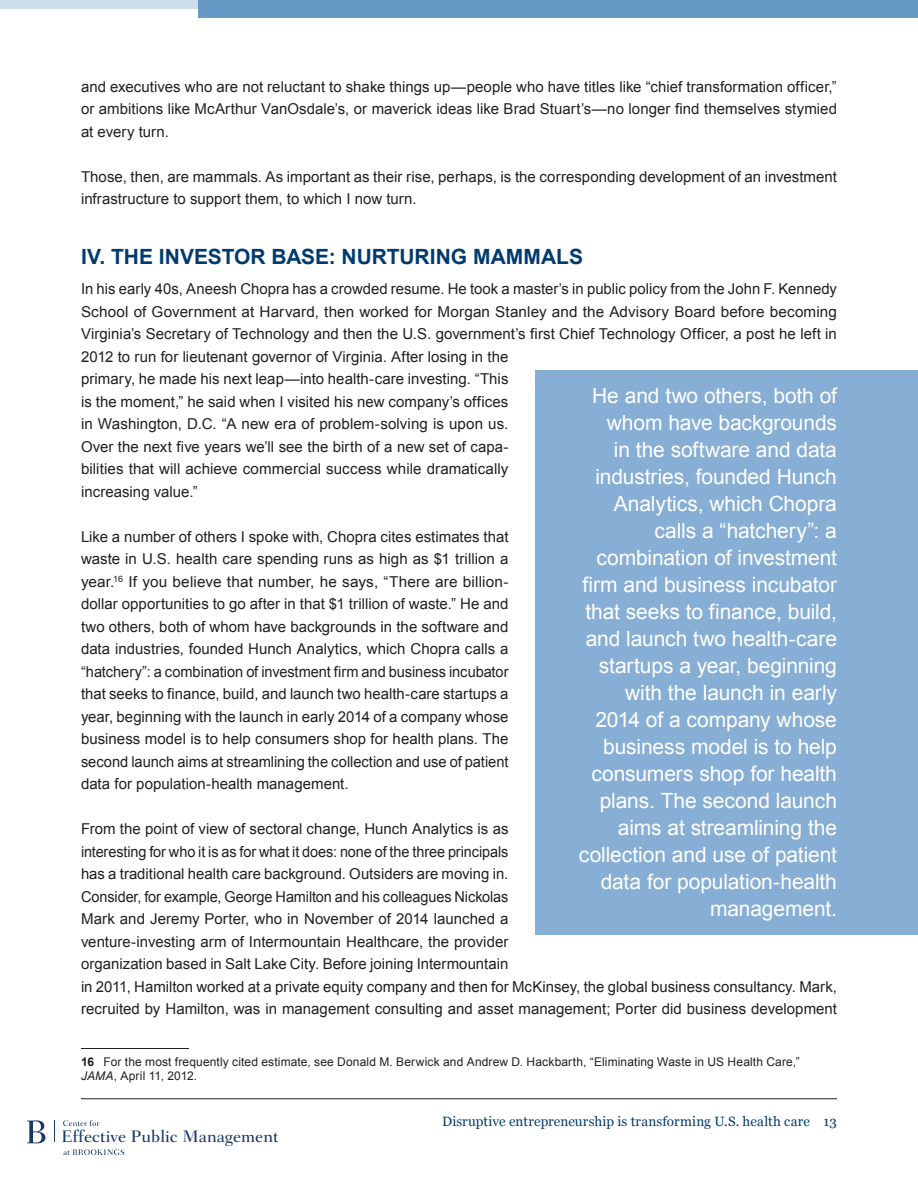
<style>
.page{position:relative;width:918px;height:1188px;background:#fff}
.page>*{position:absolute;margin:0;border:0;box-sizing:border-box;transform-origin:0 0}
.PullQuoteonLeftSide{font:21px/27px "Arial";letter-spacing:-.005em;color:#fff;text-align:right}
.Blue_Section_Header{font:700 21px "Arial";color:#003b70}
.t1{font:500 16.95px "Fairfield LT Std";color:#183867}
.BodyText{font:15px/22.5px "Arial";color:#231f20}
.t2{font:13.5px "Georgia";letter-spacing:.01em;color:#003b70}
.t3{font:12px/13.5px "Arial";letter-spacing:.01em;color:#231f20}
.s1{font-weight:700}
.s2{font-style:italic}
</style>
<div class="page">
<svg style="left:63px;top:1120px;width:36px;height:6px"></svg>
<svg style="left:63px;top:1149px;width:61px;height:6px"></svg>
<svg style="left:54px;top:1120px;width:1px;height:22px"></svg>
<svg style="left:27px;top:1120px;width:18px;height:23px"></svg>
<hr style="left:81px;top:1098px;width:756px;height:1px;background:#231f20">
<div style="left:198px;top:0;width:720px;height:18px;background:#6799c7"></div>
<div style="left:0;top:0;width:198px;height:9px;background:#cddeea"></div>
<hr style="left:81px;top:1048px;width:108px;height:1px;background:#231f20">
<div style="left:536px;top:370px;width:382px;height:564px;background:#87aed4"></div>
<p class="BodyText" style="left:81px;top:76px;width:758px;text-align:justify">and executives who are not reluctant to shake things up—people who have titles like “chief transformation officer,” or ambitions like McArthur VanOsdale’s, or maverick ideas like Brad Stuart’s—no longer find themselves stymied at every turn.</p>
<p class="BodyText" style="left:81px;top:166px;width:758px">Those, then, are mammals. As important as their rise, perhaps, is the corresponding development of an investment infrastructure to support them, to which I now turn.</p>
<p class="Blue_Section_Header" style="left:81px;top:243px;width:504px">IV. THE INVESTOR BASE: NURTURING MAMMALS</p>
<p class="BodyText" style="left:81px;top:278px;width:758px">In his early 40s, Aneesh Chopra has a crowded resume. He took a master’s in public policy from the John F. Kennedy School of Government at Harvard, then worked for Morgan Stanley and the Advisory Board before becoming Virginia’s Secretary of Technology and then the U.S. government’s first Chief Technology Officer, a post he left in 2012 to run for lieutenant governor of Virginia. After losing in the<br>primary, he made his next leap—into health-care investing. “This<br>is the moment,” he said when I visited his new company’s offices<br>in Washington, D.C. “A new era of problem-solving is upon us.<br>Over the next five years we’ll see the birth of a new set of capa-<br>bilities that will achieve commercial success while dramatically<br>increasing value.”</p>
<p class="BodyText" style="left:81px;top:526px;width:429px;text-align:justify">Like a number of others I spoke with, Chopra cites estimates that waste in U.S. health care spending runs as high as $1 trillion a year.<sup>16</sup> If you believe that number, he says, “There are billion&shy;dollar opportunities to go after in that $1 trillion of waste.” He and two others, both of whom have backgrounds in the software and data industries, founded Hunch Analytics, which Chopra calls a “hatchery”: a combination of investment firm and business incubator that seeks to finance, build, and launch two health-care startups a year, beginning with the launch in early 2014 of a company whose business model is to help consumers shop for health plans. The second launch aims at streamlining the collection and use of patient data for population-health management.</p>
<p class="BodyText" style="left:81px;top:818px;width:758px">From the point of view of sectoral change, Hunch Analytics is as<br>interesting for who it is as for what it does: none of the three principals<br>has a traditional health care background. Outsiders are moving in.<br>Consider, for example, George Hamilton and his colleagues Nickolas<br>Mark and Jeremy Porter, who in November of 2014 launched a<br>venture-investing arm of Intermountain Healthcare, the provider<br>organization based in Salt Lake City. Before joining Intermountain<br>in 2011, Hamilton worked at a private equity company and then for McKinsey, the global business consultancy. Mark, recruited by Hamilton, was in management consulting and asset management; Porter did business development</p>
<p class="PullQuoteonLeftSide" style="left:579px;top:383px;width:260px">He and two others, both of whom have backgrounds<br>in the software and data industries, founded Hunch<br>Analytics, which Chopra calls a “hatchery”: a combination of investment firm and business incubator that seeks to finance, build, and launch two health-care startups a year, beginning with the launch in early<br>2014 of a company whose business model is to help consumers shop for health plans. The second launch aims at streamlining the collection and use of patient data for population-health management.</p>
<p class="t3" style="left:81px;top:1056px;width:720px"><span class="s1">16</span> For the most frequently cited estimate, see Donald M. Berwick and Andrew D. Hackbarth, “Eliminating Waste in US Health Care,”<br><span class="s2">JAMA</span>, April 11, 2012.</p>
<p class="t1" style="left:61px;top:1127px;width:219px">Effective Public Management</p>
<p class="t2" style="left:442px;top:1112px;width:396px">Disruptive entrepreneurship is transforming U.S. health care 13</p>
</div>
